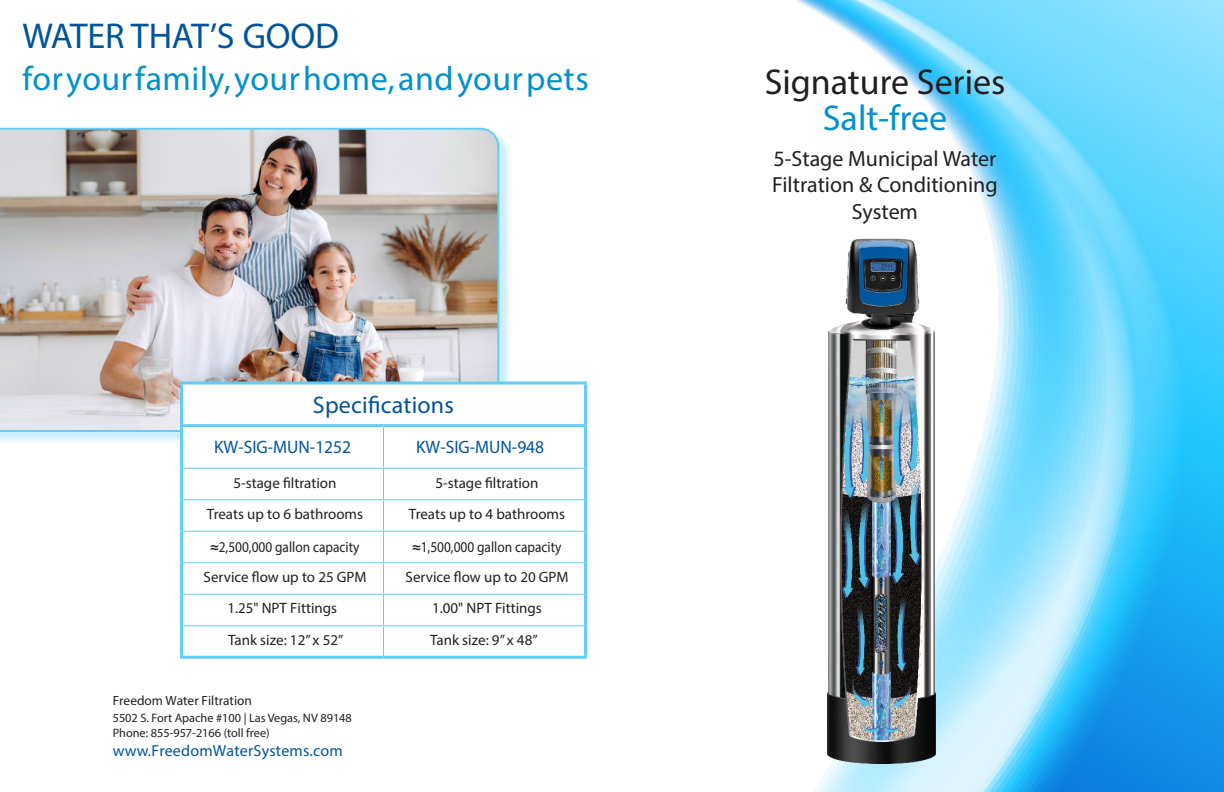
<style>
.page{position:relative;width:1224px;height:792px;background:#fff}
.page>*{position:absolute;margin:0;border:0;box-sizing:border-box;transform-origin:0 0}
.t1{font:36px/36px "Myriad Pro";color:#231f20;text-align:center}
.t2{font:36px "Myriad Pro";letter-spacing:-.005em;color:#01549a}
.t3{font:34px "Myriad Pro";letter-spacing:.015em;color:#0090ca}
.t4{font:24px "Myriad Pro";letter-spacing:.01em;color:#01549a}
.t5{font:22px/26.5px "Myriad Pro";color:#231f20;text-align:center}
.t6{font:18px "Myriad Pro";color:#01549a}
.t7{font:16px "Myriad Pro";letter-spacing:.01em;color:#01549a}
.t8{font:15px "Myriad Pro";color:#231f20}
.t9{font:15px "Myriad Pro";color:#231f20;scale:.89 1}
.t10{font:13.4px "Myriad Pro";color:#231f20}
.t11{font:12.3px/15.8px "Myriad Pro";color:#231f20}
.s1{font-family:"Arial";color:#222}
.s2{color:#0090ca}
</style>
<div class="page">
<div style="left:0;top:129px;width:512px;height:316px;background:#00aeef;opacity:.21"></div>
<img style="left:0;top:127px;width:500px;height:306px">
<img style="left:795px;top:0;width:429px;height:792px">
<img style="left:820px;top:239px;width:122px;height:524px">
<svg style="left:183px;top:385px;width:401px;height:271px"></svg>
<hr style="left:383px;top:427px;width:1px;height:41px;background:#64cdf5">
<hr style="left:383px;top:469px;width:1px;height:30px;background:#64cdf5">
<hr style="left:383px;top:500px;width:1px;height:31px;background:#64cdf5">
<hr style="left:383px;top:532px;width:1px;height:30px;background:#64cdf5">
<hr style="left:383px;top:563px;width:1px;height:31px;background:#64cdf5">
<hr style="left:383px;top:595px;width:1px;height:30px;background:#64cdf5">
<hr style="left:383px;top:626px;width:1px;height:30px;background:#64cdf5">
<hr style="left:183px;top:468px;width:201px;height:1px;background:#64cdf5">
<hr style="left:384px;top:468px;width:200px;height:1px;background:#64cdf5">
<hr style="left:183px;top:499px;width:201px;height:1px;background:#64cdf5">
<hr style="left:384px;top:499px;width:200px;height:1px;background:#64cdf5">
<hr style="left:183px;top:531px;width:201px;height:1px;background:#64cdf5">
<hr style="left:384px;top:531px;width:200px;height:1px;background:#64cdf5">
<hr style="left:183px;top:562px;width:201px;height:1px;background:#64cdf5">
<hr style="left:384px;top:562px;width:200px;height:1px;background:#64cdf5">
<hr style="left:183px;top:594px;width:201px;height:1px;background:#64cdf5">
<hr style="left:384px;top:594px;width:200px;height:1px;background:#64cdf5">
<hr style="left:183px;top:625px;width:201px;height:1px;background:#64cdf5">
<hr style="left:384px;top:625px;width:200px;height:1px;background:#64cdf5">
<hr style="left:180px;top:382px;width:204px;height:3px;background:#64cdf5">
<hr style="left:180px;top:385px;width:3px;height:39px;background:#64cdf5">
<hr style="left:384px;top:382px;width:203px;height:3px;background:#64cdf5">
<hr style="left:584px;top:385px;width:3px;height:39px;background:#64cdf5">
<hr style="left:180px;top:424px;width:204px;height:3px;background:#64cdf5">
<hr style="left:180px;top:427px;width:3px;height:41px;background:#64cdf5">
<hr style="left:384px;top:424px;width:203px;height:3px;background:#64cdf5">
<hr style="left:584px;top:427px;width:3px;height:41px;background:#64cdf5">
<hr style="left:180px;top:468px;width:3px;height:32px;background:#64cdf5">
<hr style="left:584px;top:468px;width:3px;height:32px;background:#64cdf5">
<hr style="left:180px;top:500px;width:3px;height:31px;background:#64cdf5">
<hr style="left:584px;top:500px;width:3px;height:31px;background:#64cdf5">
<hr style="left:180px;top:531px;width:3px;height:32px;background:#64cdf5">
<hr style="left:584px;top:531px;width:3px;height:32px;background:#64cdf5">
<hr style="left:180px;top:563px;width:3px;height:31px;background:#64cdf5">
<hr style="left:584px;top:563px;width:3px;height:31px;background:#64cdf5">
<hr style="left:180px;top:594px;width:3px;height:32px;background:#64cdf5">
<hr style="left:584px;top:594px;width:3px;height:32px;background:#64cdf5">
<hr style="left:180px;top:626px;width:3px;height:30px;background:#64cdf5">
<hr style="left:584px;top:626px;width:3px;height:30px;background:#64cdf5">
<hr style="left:180px;top:656px;width:204px;height:3px;background:#64cdf5">
<hr style="left:384px;top:656px;width:203px;height:3px;background:#64cdf5">
<p class="t2" style="left:22px;top:14px;width:318px">WATER THAT’S GOOD</p>
<p class="t3" style="left:22px;top:58px;width:568px">for your family, your home, and your pets</p>
<p class="t4" style="left:313px;top:390px;width:143px">Specifications</p>
<p class="t6" style="left:214px;top:436px;width:139px">KW-SIG-MUN-1252</p>
<p class="t6" style="left:416px;top:436px;width:130px">KW-SIG-MUN-948</p>
<p class="t8" style="left:234px;top:473px;width:104px">5-stage filtration</p>
<p class="t8" style="left:436px;top:473px;width:104px">5-stage filtration</p>
<p class="t8" style="left:207px;top:505px;width:158px">Treats up to 6 bathrooms</p>
<p class="t8" style="left:409px;top:505px;width:158px">Treats up to 4 bathrooms</p>
<p class="t9" style="left:210px;top:538px;width:169px"><span class="s1">≈</span>2,500,000 gallon capacity</p>
<p class="t9" style="left:412px;top:538px;width:169px"><span class="s1">≈</span>1,500,000 gallon capacity</p>
<p class="t8" style="left:204px;top:568px;width:164px">Service flow up to 25 GPM</p>
<p class="t8" style="left:406px;top:568px;width:164px">Service flow up to 20 GPM</p>
<p class="t8" style="left:227px;top:599px;width:111px">1.25" NPT Fittings</p>
<p class="t8" style="left:432px;top:599px;width:111px">1.00" NPT Fittings</p>
<p class="t8" style="left:228px;top:631px;width:117px">Tank size: 12” x 52”</p>
<p class="t8" style="left:430px;top:631px;width:109px">Tank size: 9” x 48”</p>
<p class="t10" style="left:113px;top:692px;width:141px">Freedom Water Filtration</p>
<p class="t11" style="left:113px;top:709px;width:241px">5502 S. Fort Apache #100 | Las Vegas, NV 89148<br>Phone: 855-957-2166 (toll free)</p>
<p class="t7" style="left:113px;top:740px;width:232px">www.FreedomWaterSystems.com</p>
<p class="t1" style="left:765px;top:63px;width:242px">Signature Series<br><span class="s2">Salt-free</span></p>
<p class="t5" style="left:772px;top:145px;width:227px">5-Stage Municipal Water<br>Filtration &amp; Conditioning<br>System</p>
</div>
